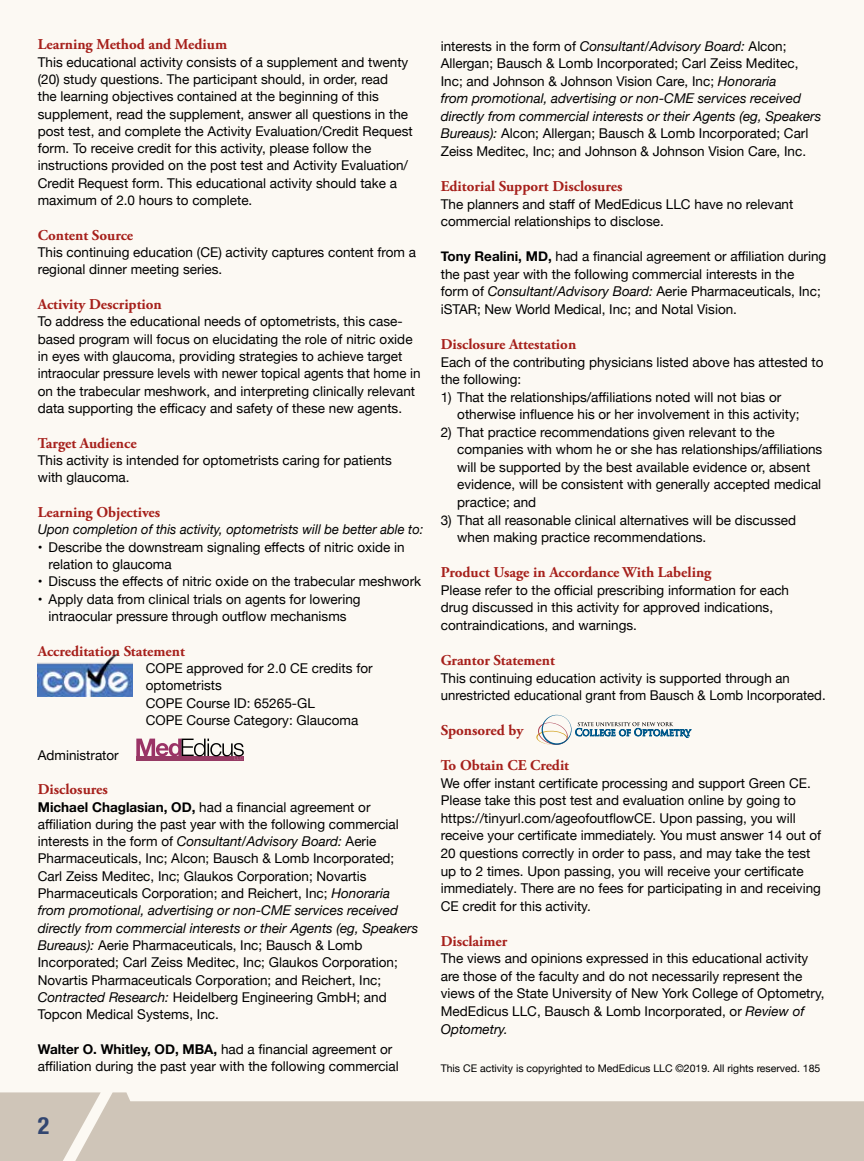
<style>
.page{position:relative;width:864px;height:1161px;background:#fcf9f3}
.page>*{position:absolute;margin:0;border:0;box-sizing:border-box;transform-origin:0 0}
.t1{font:700 condensed 24px "Helvetica Neue";color:#324670}
.t2{font:700 15px "Adobe Garamond Pro";color:#a6201b}
.t3{font:13.5px/17.2px "Helvetica Neue";color:#000}
.t4{font:italic 13.5px "Helvetica Neue";color:#000;scale:.96 1}
.t5{font:10.5px "Helvetica Neue";color:#000}
.s1{font-weight:700}
.s2{font-style:italic}
</style>
<div class="page">
<div style="left:0;top:1092px;width:43px;height:69px;background:#cfc5b8"></div>
<svg style="left:43px;top:1092px;width:821px;height:69px;background:#d5ccc0"></svg>
<img style="left:38px;top:654px;width:95px;height:42px">
<svg style="left:136px;top:739px;width:108px;height:21px"></svg>
<svg style="left:536px;top:715px;width:155px;height:30px"></svg>
<p class="t2" style="left:38px;top:36px;width:191px">Learning Method and Medium</p>
<p class="t3" style="left:38px;top:54px;width:377px">This educational activity consists of a supplement and twenty (20) study questions. The participant should, in order, read<br>the learning objectives contained at the beginning of this supplement, read the supplement, answer all questions in the post test, and complete the Activity Evaluation/Credit Request form. To receive credit for this activity, please follow the instructions provided on the post test and Activity Evaluation/ Credit Request form. This educational activity should take a maximum of 2.0 hours to complete.</p>
<p class="t2" style="left:38px;top:226px;width:97px">Content Source</p>
<p class="t3" style="left:38px;top:244px;width:380px">This continuing education (CE) activity captures content from a regional dinner meeting series.</p>
<p class="t2" style="left:38px;top:296px;width:126px">Activity Description</p>
<p class="t3" style="left:38px;top:314px;width:384px">To address the educational needs of optometrists, this case&shy;based program will focus on elucidating the role of nitric oxide in eyes with glaucoma, providing strategies to achieve target intraocular pressure levels with newer topical agents that home in on the trabecular meshwork, and interpreting clinically relevant data supporting the efficacy and safety of these new agents.</p>
<p class="t2" style="left:38px;top:434px;width:100px">Target Audience</p>
<p class="t3" style="left:38px;top:452px;width:356px">This activity is intended for optometrists caring for patients with glaucoma.</p>
<p class="t2" style="left:38px;top:504px;width:124px">Learning Objectives</p>
<p class="t4" style="left:38px;top:520px;width:403px">Upon completion of this activity, optometrists will be better able to:</p>
<p class="t3" style="left:49px;top:539px;width:358px;text-indent:-11px">• Describe the downstream signaling effects of nitric oxide in relation to glaucoma</p>
<p class="t3" style="left:38px;top:574px;width:385px">• Discuss the effects of nitric oxide on the trabecular meshwork</p>
<p class="t3" style="left:38px;top:591px;width:324px;text-align:center">• Apply data from clinical trials on agents for lowering intraocular pressure through outflow mechanisms</p>
<p class="t2" style="left:38px;top:642px;width:149px">Accreditation Statement</p>
<p class="t3" style="left:146px;top:660px;width:228px">COPE approved for 2.0 CE credits for optometrists<br>COPE Course ID: 65265-GL<br>COPE Course Category: Glaucoma</p>
<p class="t3" style="left:38px;top:747px;width:83px">Administrator</p>
<p class="t2" style="left:38px;top:781px;width:71px">Disclosures</p>
<p class="t3" style="left:38px;top:799px;width:382px"><span class="s1">Michael Chaglasian, OD,</span> had a financial agreement or affiliation during the past year with the following commercial interests in the form of <span class="s2">Consultant/Advisory Board:</span> Aerie Pharmaceuticals, Inc; Alcon; Bausch &amp; Lomb Incorporated; Carl Zeiss Meditec, Inc; Glaukos Corporation; Novartis Pharmaceuticals Corporation; and Reichert, Inc; <span class="s2">Honoraria from promotional, advertising or non-CME services received directly from commercial interests or their Agents (eg, Speakers Bureaus):</span> Aerie Pharmaceuticals, Inc; Bausch &amp; Lomb Incorporated; Carl Zeiss Meditec, Inc; Glaukos Corporation; Novartis Pharmaceuticals Corporation; and Reichert, Inc; <span class="s2">Contracted Research:</span> Heidelberg Engineering GmbH; and Topcon Medical Systems, Inc.</p>
<p class="t3" style="left:38px;top:1041px;width:363px"><span class="s1">Walter O. Whitley, OD, MBA,</span> had a financial agreement or affiliation during the past year with the following commercial</p>
<h1 class="t1" style="left:38px;top:1106px;width:13px">2</h1>
<p class="t3" style="left:441px;top:38px;width:382px">interests in the form of <span class="s2">Consultant/Advisory Board:</span> Alcon; Allergan; Bausch &amp; Lomb Incorporated; Carl Zeiss Meditec, Inc; and Johnson &amp; Johnson Vision Care, Inc; <span class="s2">Honoraria<br>from promotional, advertising or non-CME services received directly from commercial interests or their Agents (eg, Speakers Bureaus):</span> Alcon; Allergan; Bausch &amp; Lomb Incorporated; Carl Zeiss Meditec, Inc; and Johnson &amp; Johnson Vision Care, Inc.</p>
<p class="t2" style="left:441px;top:178px;width:183px">Editorial Support Disclosures</p>
<p class="t3" style="left:441px;top:196px;width:354px">The planners and staff of MedEdicus LLC have no relevant commercial relationships to disclose.</p>
<p class="t3" style="left:441px;top:249px;width:387px"><span class="s1">Tony Realini, MD,</span> had a financial agreement or affiliation during the past year with the following commercial interests in the<br>form of <span class="s2">Consultant/Advisory Board:</span> Aerie Pharmaceuticals, Inc; iSTAR; New World Medical, Inc; and Notal Vision.</p>
<p class="t2" style="left:441px;top:336px;width:137px">Disclosure Attestation</p>
<p class="t3" style="left:441px;top:354px;width:384px">Each of the contributing physicians listed above has attested to the following:</p>
<p class="t3" style="left:457px;top:389px;width:344px;text-indent:-16px">1) That the relationships/affiliations noted will not bias or otherwise influence his or her involvement in this activity;</p>
<p class="t3" style="left:457px;top:424px;width:367px;text-indent:-16px">2) That practice recommendations given relevant to the companies with whom he or she has relationships/affiliations will be supported by the best available evidence or, absent evidence, will be consistent with generally accepted medical practice; and</p>
<p class="t3" style="left:457px;top:512px;width:340px;text-indent:-16px">3) That all reasonable clinical alternatives will be discussed when making practice recommendations.</p>
<p class="t2" style="left:441px;top:564px;width:272px">Product Usage in Accordance With Labeling</p>
<p class="t3" style="left:441px;top:582px;width:350px">Please refer to the official prescribing information for each drug discussed in this activity for approved indications, contraindications, and warnings.</p>
<p class="t2" style="left:441px;top:651px;width:116px">Grantor Statement</p>
<p class="t3" style="left:441px;top:670px;width:386px">This continuing education activity is supported through an unrestricted educational grant from Bausch &amp; Lomb Incorporated.</p>
<p class="t2" style="left:441px;top:722px;width:84px">Sponsored by</p>
<p class="t2" style="left:441px;top:757px;width:130px">To Obtain CE Credit</p>
<p class="t3" style="left:441px;top:775px;width:382px">We offer instant certificate processing and support Green CE.<br>Please take this post test and evaluation online by going to https://tinyurl.com/ageofoutflowCE. Upon passing, you will receive your certificate immediately. You must answer 14 out of 20 questions correctly in order to pass, and may take the test up to 2 times. Upon passing, you will receive your certificate immediately. There are no fees for participating in and receiving CE credit for this activity.</p>
<p class="t2" style="left:441px;top:932px;width:68px">Disclaimer</p>
<p class="t3" style="left:441px;top:951px;width:385px">The views and opinions expressed in this educational activity are those of the faculty and do not necessarily represent the views of the State University of New York College of Optometry, MedEdicus LLC, Bausch &amp; Lomb Incorporated, or <span class="s2">Review of Optometry.</span></p>
<p class="t5" style="left:441px;top:1060px;width:381px">This CE activity is copyrighted to MedEdicus LLC ©2019. All rights reserved. 185</p>
</div>
